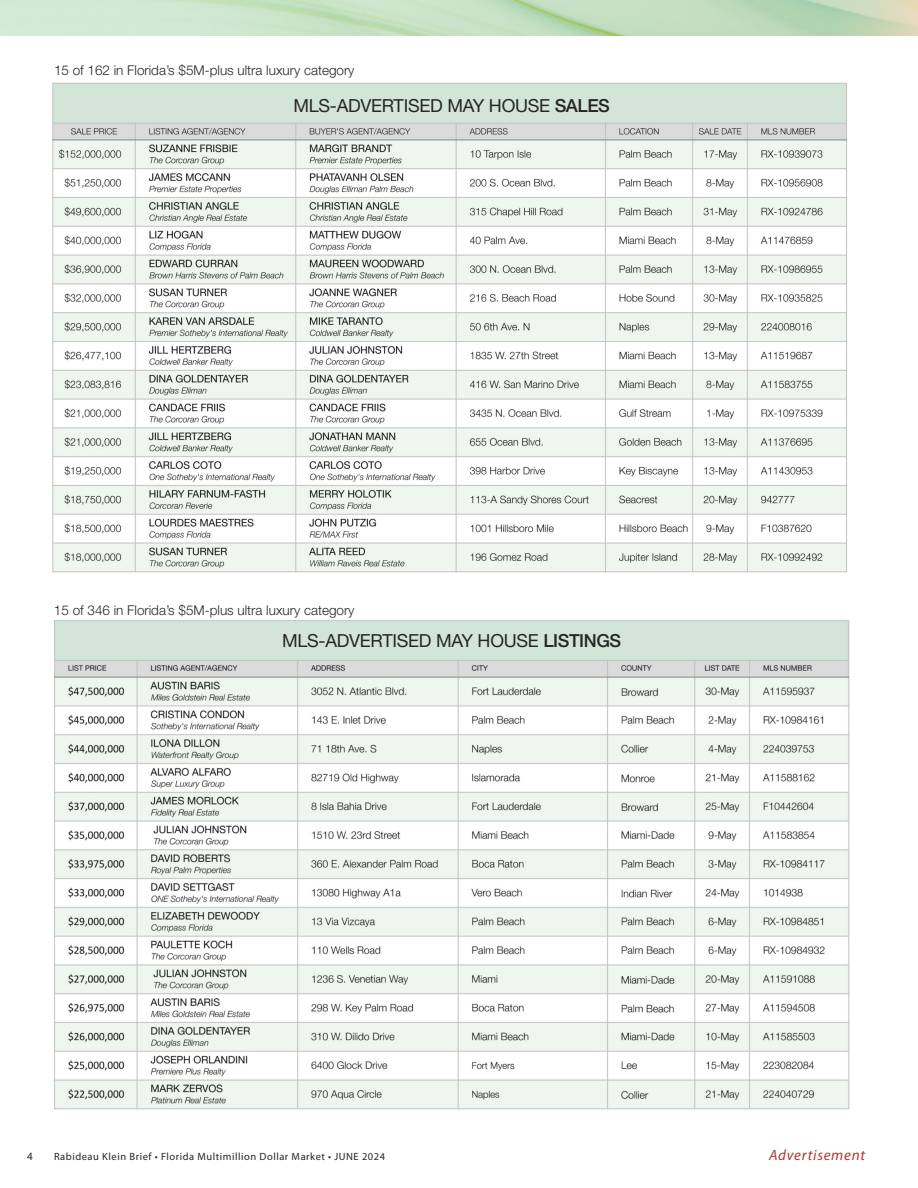
<style>
.page{position:relative;width:918px;height:1188px;background:#fff}
.page>*{position:absolute;margin:0;border:0;box-sizing:border-box;transform-origin:0 0}
.t1{font:18px "Helvetica Neue";letter-spacing:-.015em;color:#272627}
.t2{font:italic 15px "Myriad Pro";letter-spacing:.05em;color:#ad382f}
.t3{font:300 13.5px "Helvetica Neue";color:#272627}
.t4{font:10.5px "Myriad Pro";letter-spacing:.05em;color:#272627}
.t5{font:10.5px "Helvetica";color:#272627}
.s1{font-weight:500}
</style>
<div class="page">
<img style="left:52px;top:83px;width:796px;height:490px">
<img style="left:54px;top:620px;width:796px;height:490px">
<img style="left:0;top:0;width:918px;height:36px">
<p class="t3" style="left:54px;top:60px;width:302px">15 of 162 in Florida’s $5M-plus ultra luxury category</p>
<h1 class="t1" style="left:293px;top:90px;width:318px">MLS-ADVERTISED MAY HOUSE <span class="s1">SALES</span></h1>
<p class="t3" style="left:54px;top:599px;width:302px">15 of 346 in Florida’s $5M-plus ultra luxury category</p>
<h1 class="t1" style="left:282px;top:625px;width:341px">MLS-ADVERTISED MAY HOUSE <span class="s1">LISTINGS</span></h1>
<p class="t5" style="left:27px;top:1150px;width:7px">4</p>
<p class="t4" style="left:54px;top:1153px;width:333px">Rabideau Klein Brief • Florida Multimillion Dollar Market • JUNE 2024</p>
<p class="t2" style="left:769px;top:1149px;width:98px">Advertisement</p>
</div>
